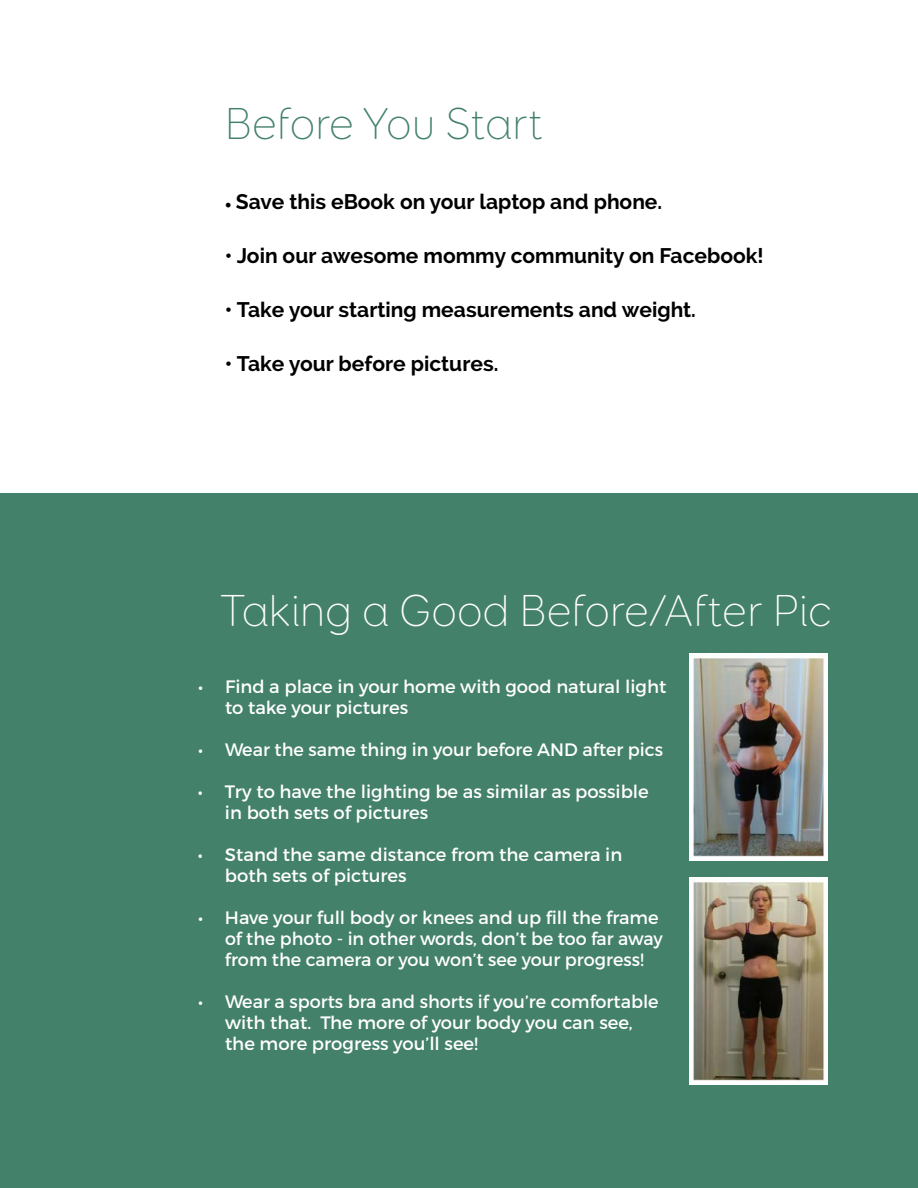
<style>
.page{position:relative;width:918px;height:1188px;background:#fff}
.page>*{position:absolute;margin:0;border:0;box-sizing:border-box;transform-origin:0 0}
.t1{font:100 45px "Booster Next FY";color:#fff}
.t2{font:100 45px "Booster Next FY";color:#44816b}
.t3{font:700 21px "Raleway";color:#000}
.t4{font:18px/21px "Montserrat";color:#fff}
.s1{font-family:"Minion Pro";font-weight:400;font-size:18px}
</style>
<div class="page">
<div style="left:0;top:493px;width:918px;height:695px;background:#44816b"></div>
<img style="left:689px;top:653px;width:138px;height:207px">
<img style="left:689px;top:878px;width:138px;height:206px">
<h1 class="t2" style="left:225px;top:97px;width:320px">Before You Start</h1>
<p class="t3" style="left:225px;top:190px;width:439px"><span class="s1">•</span> Save this eBook on your laptop and phone.</p>
<p class="t3" style="left:225px;top:244px;width:540px">• Join our awesome mommy community on Facebook!</p>
<p class="t3" style="left:225px;top:298px;width:473px">• Take your starting measurements and weight.</p>
<p class="t3" style="left:225px;top:352px;width:275px">• Take your before pictures.</p>
<h1 class="t1" style="left:219px;top:584px;width:614px">Taking a Good Before/After Pic</h1>
<p class="t4" style="left:225px;top:676px;width:443px;text-indent:-27px">• Find a place in your home with good natural light to take your pictures</p>
<p class="t4" style="left:198px;top:739px;width:467px">• Wear the same thing in your before AND after pics</p>
<p class="t4" style="left:225px;top:781px;width:425px;text-indent:-27px">• Try to have the lighting be as similar as possible in both sets of pictures</p>
<p class="t4" style="left:225px;top:844px;width:399px;text-indent:-27px">• Stand the same distance from the camera in both sets of pictures</p>
<p class="t4" style="left:225px;top:907px;width:439px;text-indent:-27px">• Have your full body or knees and up fill the frame of the photo - in other words, don’t be too far away from the camera or you won’t see your progress!</p>
<p class="t4" style="left:225px;top:991px;width:435px;text-indent:-27px">• Wear a sports bra and shorts if you’re comfortable with that. The more of your body you can see, the more progress you’ll see!</p>
</div>
